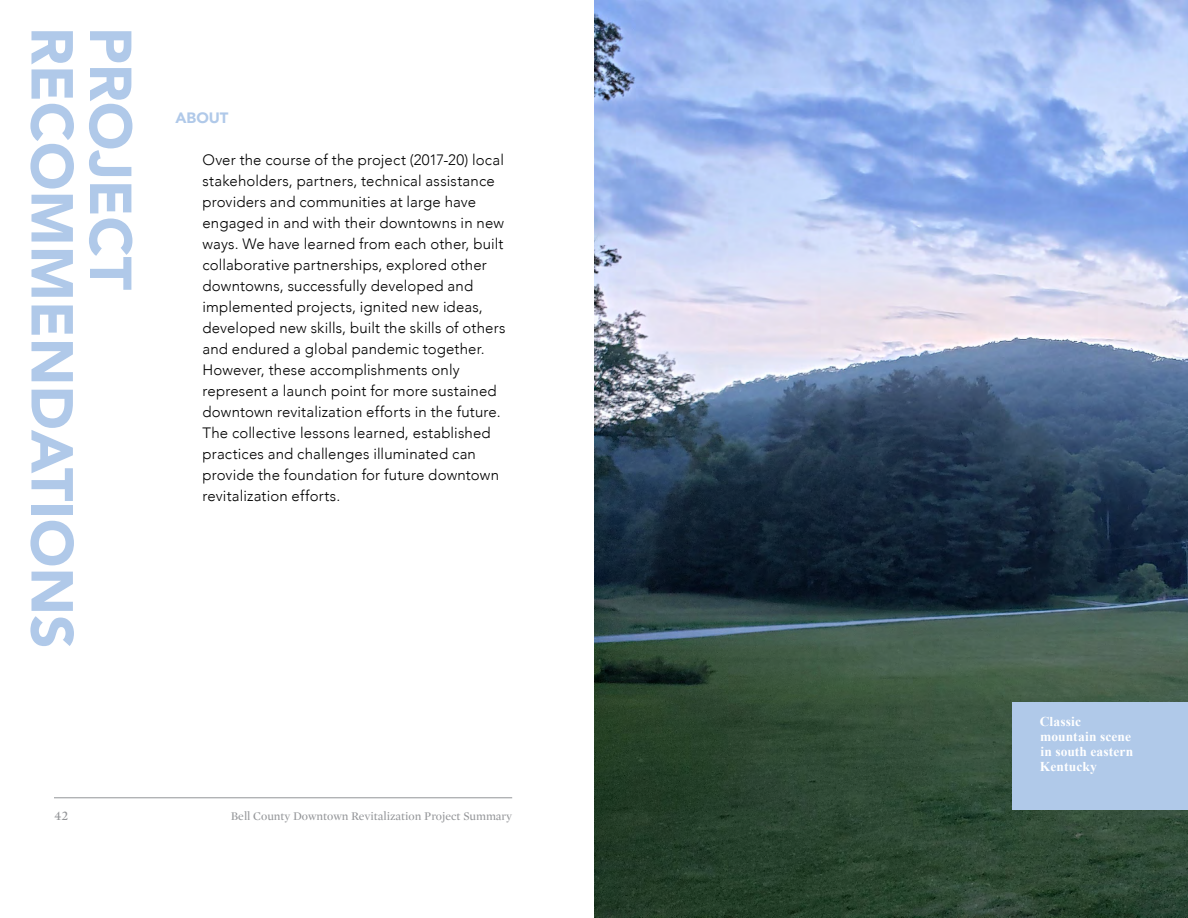
<style>
.page{position:relative;width:1188px;height:918px;background:#fff}
.page>*{position:absolute;margin:0;border:0;box-sizing:border-box;transform-origin:0 0}
.t1{font:900 58.5px "Avenir";color:#b0c9e9}
.t2{font:300 15px/21px "Avenir";letter-spacing:.01em;color:#000}
.t3{font:900 15px "Avenir";color:#b0c9e9}
.t4{font:700 13.5px/15px "Times New Roman";letter-spacing:.01em;color:#fff}
.t5{font:13.5px "Mercury Display";color:#939598}
.t6{font:12px "Mercury Display";color:#939598}
</style>
<div class="page">
<hr style="left:54px;top:797px;width:458px;height:1px;background:#939598">
<img style="left:594px;top:0;width:594px;height:918px">
<div style="left:1012px;top:702px;width:176px;height:108px;background:#b0c9e9"></div>
<h1 class="t1" style="left:102px;top:27px;width:623px;rotate:90deg">RECOMMENDATIONS</h1>
<h1 class="t1" style="left:160px;top:27px;width:265px;rotate:90deg">PROJECT</h1>
<p class="t3" style="left:176px;top:105px;width:55px">ABOUT</p>
<p class="t2" style="left:202px;top:149px;width:304px">Over the course of the project (2017-20) local stakeholders, partners, technical assistance providers and communities at large have engaged in and with their downtowns in new ways. We have learned from each other, built collaborative partnerships, explored other downtowns, successfully developed and implemented projects, ignited new ideas, developed new skills, built the skills of others and endured a global pandemic together.<br>However, these accomplishments only represent a launch point for more sustained downtown revitalization efforts in the future.<br>The collective lessons learned, established practices and challenges illuminated can provide the foundation for future downtown revitalization efforts.</p>
<p class="t5" style="left:54px;top:806px;width:16px">42</p>
<p class="t6" style="left:231px;top:807px;width:283px">Bell County Downtown Revitalization Project Summary</p>
<p class="t4" style="left:1040px;top:714px;width:95px">Classic mountain scene in south eastern<br>Kentucky</p>
</div>
